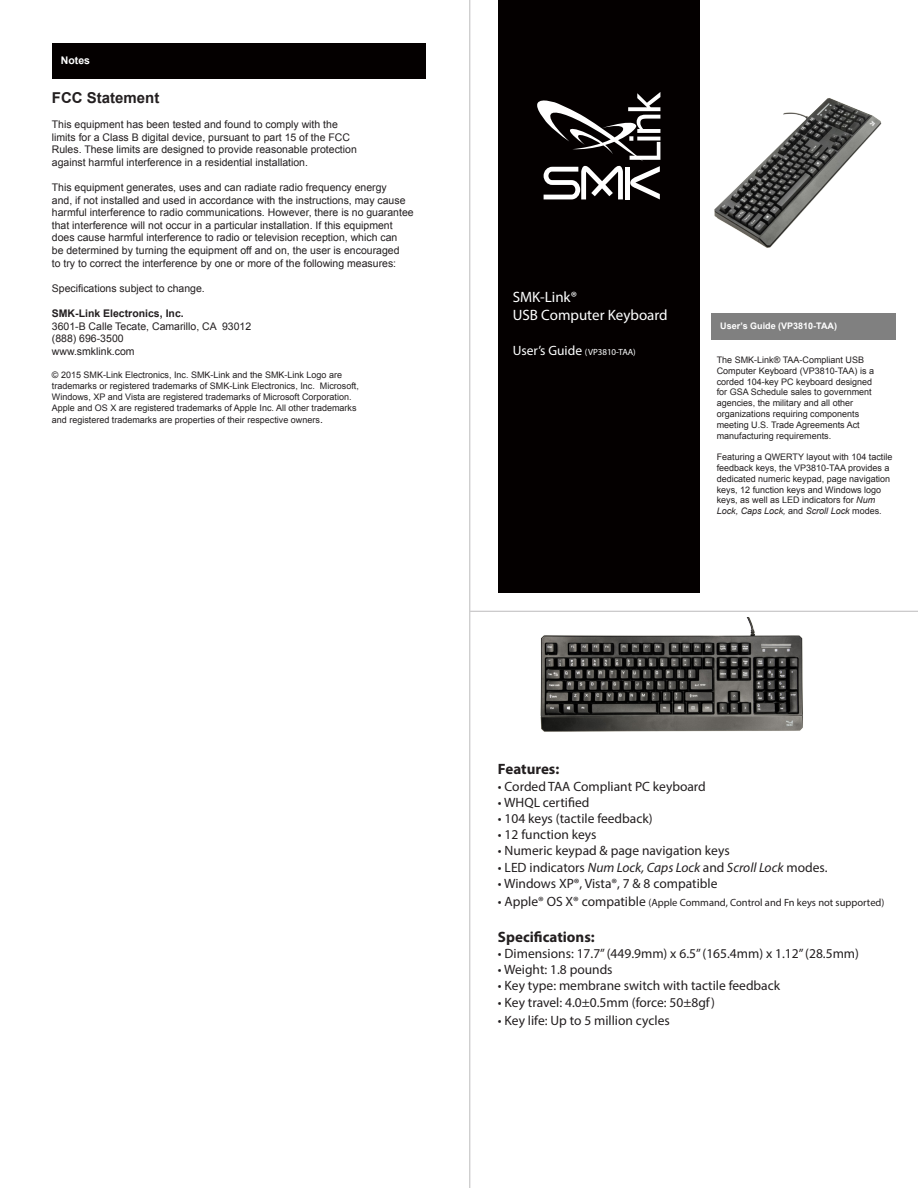
<style>
.page{position:relative;width:918px;height:1188px;background:#fff}
.page>*{position:absolute;margin:0;border:0;box-sizing:border-box;transform-origin:0 0}
.t1{font:15px "Myriad Pro";color:#fff}
.t2{font:700 15px "Myriad Pro";color:#231f20}
.t3{font:700 15px "Arial";color:#231f20}
.t4{font:13.5px "Myriad Pro";color:#231f20}
.t5{font:italic 13.5px "Myriad Pro";color:#231f20}
.t6{font:10.5px/12.6px "Arial";color:#231f20}
.t7{font:10.5px "Myriad Pro";color:#231f20}
.t8{font:700 10.5px "Arial";color:#231f20}
.t9{font:700 10.5px "Arial";color:#fff}
.t10{font:9px/10.8px "Arial";color:#231f20}
.t11{font:700 9px "Arial";color:#fff}
.t12{font:9px "Myriad Pro";color:#fff}
.s1{font-size:10.5px}
.s2{font-size:13.5px}
.s3{font-style:italic}
.s4{font-style:normal}
</style>
<div class="page">
<div style="left:498px;top:0;width:202px;height:592px;background:#040000"></div>
<svg style="left:537px;top:92px;width:123px;height:107px"></svg>
<div style="left:711px;top:314px;width:185px;height:26px;background:#808080"></div>
<div style="left:52px;top:43px;width:373px;height:36px;background:#040000"></div>
<img style="left:714px;top:98px;width:168px;height:150px">
<img style="left:540px;top:617px;width:263px;height:115px">
<hr style="left:469px;top:0;width:1px;height:1188px;background:#bcbbbc">
<hr style="left:470px;top:611px;width:448px;height:1px;background:#bcbbbc">
<p class="t9" style="left:61px;top:54px;width:31px">Notes</p>
<p class="t3" style="left:52px;top:88px;width:109px">FCC Statement</p>
<p class="t6" style="left:52px;top:118px;width:307px">This equipment has been tested and found to comply with the limits for a Class B digital device, pursuant to part 15 of the FCC Rules. These limits are designed to provide reasonable protection against harmful interference in a residential installation.</p>
<p class="t6" style="left:52px;top:181px;width:363px">This equipment generates, uses and can radiate radio frequency energy<br>and, if not installed and used in accordance with the instructions, may cause harmful interference to radio communications. However, there is no guarantee that interference will not occur in a particular installation. If this equipment does cause harmful interference to radio or television reception, which can<br>be determined by turning the equipment off and on, the user is encouraged<br>to try to correct the interference by one or more of the following measures:</p>
<p class="t6" style="left:52px;top:282px;width:154px">Specifications subject to change.</p>
<p class="t8" style="left:52px;top:306px;width:133px">SMK-Link Electronics, Inc.</p>
<p class="t6" style="left:52px;top:320px;width:201px">3601-B Calle Tecate, Camarillo, CA 93012</p>
<p class="t6" style="left:52px;top:332px;width:73px">(888) 696-3500</p>
<p class="t6" style="left:52px;top:345px;width:84px">www.smklink.com</p>
<p class="t10" style="left:52px;top:370px;width:309px">© 2015 SMK-Link Electronics, Inc. SMK-Link and the SMK-Link Logo are trademarks or registered trademarks of SMK-Link Electronics, Inc. Microsoft, Windows, XP and Vista are registered trademarks of Microsoft Corporation.<br>Apple and OS X are registered trademarks of Apple Inc. All other trademarks</p>
<p class="t10" style="left:52px;top:415px;width:273px">and registered trademarks are properties of their respective owners<span class="s1">.</span></p>
<p class="t1" style="left:513px;top:288px;width:66px">SMK-Link®</p>
<p class="t1" style="left:513px;top:306px;width:156px">USB Computer Keyboard</p>
<p class="t12" style="left:513px;top:346px;width:125px"><span class="s2">User’s Guide</span> (VP3810-TAA)</p>
<p class="t11" style="left:720px;top:320px;width:118px">User’s Guide (VP3810-TAA)</p>
<p class="t10" style="left:717px;top:354px;width:159px">The SMK-Link® TAA-Compliant USB Computer Keyboard (VP3810-TAA) is a corded 104-key PC keyboard designed for GSA Schedule sales to government agencies, the military and all other organizations requiring components meeting U.S. Trade Agreements Act manufacturing requirements.</p>
<p class="t10" style="left:717px;top:452px;width:177px">Featuring a QWERTY layout with 104 tactile feedback keys, the VP3810-TAA provides a dedicated numeric keypad, page navigation keys, 12 function keys and Windows logo keys, as well as LED indicators for <span class="s3">Num Lock, Caps Lock,</span> and <span class="s3">Scroll Lock</span> modes.</p>
<p class="t2" style="left:498px;top:760px;width:63px">Features:</p>
<p class="t4" style="left:498px;top:778px;width:209px">• Corded TAA Compliant PC keyboard</p>
<p class="t4" style="left:498px;top:794px;width:93px">• WHQL certified</p>
<p class="t4" style="left:498px;top:810px;width:156px">• 104 keys (tactile feedback)</p>
<p class="t4" style="left:498px;top:826px;width:100px">• 12 function keys</p>
<p class="t4" style="left:498px;top:843px;width:233px">• Numeric keypad &amp; page navigation keys</p>
<p class="t5" style="left:498px;top:859px;width:331px"><span class="s4">• LED indicators</span> Num Lock, Caps Lock <span class="s4">and</span> Scroll Lock <span class="s4">modes.</span></p>
<p class="t4" style="left:498px;top:875px;width:221px">• Windows XP®, Vista®, 7 &amp; 8 compatible</p>
<p class="t7" style="left:498px;top:896px;width:388px"><span class="s2">• Apple® OS X® compatible</span> (Apple Command, Control and Fn keys not supported)</p>
<p class="t2" style="left:498px;top:927px;width:98px">Specifications:</p>
<p class="t4" style="left:498px;top:945px;width:363px">• Dimensions: 17.7” (449.9mm) x 6.5” (165.4mm) x 1.12” (28.5mm)</p>
<p class="t4" style="left:498px;top:961px;width:116px">• Weight: 1.8 pounds</p>
<p class="t4" style="left:498px;top:978px;width:284px">• Key type: membrane switch with tactile feedback</p>
<p class="t4" style="left:498px;top:994px;width:219px">• Key travel: 4.0±0.5mm (force: 50±8gf)</p>
<p class="t4" style="left:498px;top:1012px;width:173px">• Key life: Up to 5 million cycles</p>
</div>
